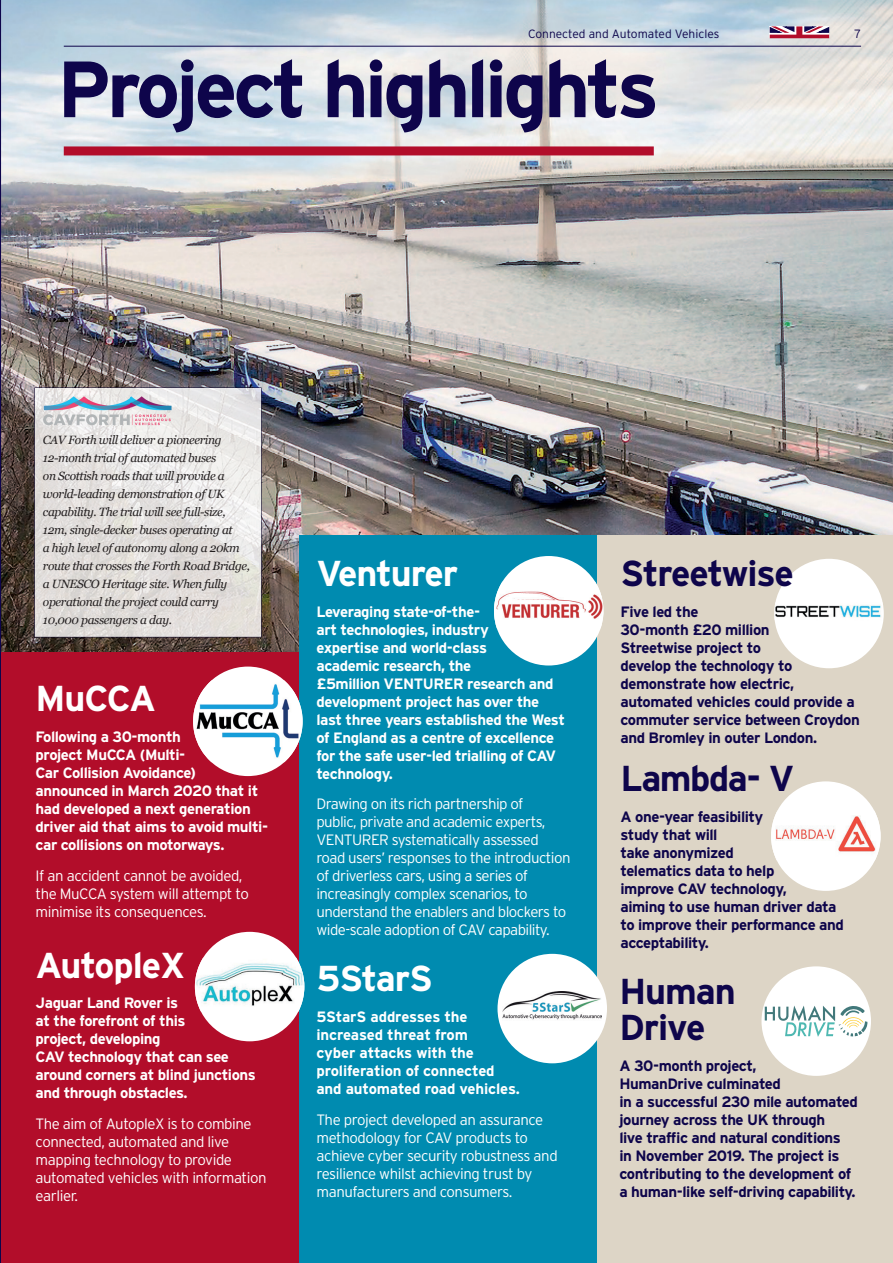
<style>
.page{position:relative;width:893px;height:1263px;background:#fff}
.page>*{position:absolute;margin:0;border:0;box-sizing:border-box;transform-origin:0 0}
.t1{font:700 79.5px "Interstate";letter-spacing:-.05em;color:#0e054b}
.t2{font:700 36px/36px "Interstate";letter-spacing:-.035em;color:#0e054b}
.t3{font:700 36px "Interstate";letter-spacing:-.03em;color:#fff}
.t4{font:300 15px/18px "Interstate";letter-spacing:-.035em;color:#fff}
.t5{font:700 15px/18px "Interstate";letter-spacing:-.03em;color:#fff}
.t6{font:700 15px/18px "Interstate";letter-spacing:-.03em;color:#0e054b}
.t7{font:700 15px/18px "Interstate";letter-spacing:-.01em;color:#fff}
.t8{font:italic 12px/18px "Georgia";letter-spacing:-.03em;color:#231f20}
.t9{font:300 12px "Interstate";color:#0e054b}
</style>
<div class="page">
<img style="left:1px;top:0;width:892px;height:653px">
<div style="left:1px;top:653px;width:298px;height:610px;background:#b20d2a"></div>
<div style="left:597px;top:535px;width:296px;height:728px;background:#ddd5c6"></div>
<div style="left:299px;top:536px;width:298px;height:727px;background:#008bb0"></div>
<svg style="left:193px;top:666px;width:110px;height:110px;background:#d4dee4"></svg>
<img style="left:193px;top:681px;width:18px;height:40px">
<div style="left:195px;top:932px;width:109px;height:109px;background:#fff;border-radius:50%"></div>
<img style="left:195px;top:958px;width:109px;height:54px">
<div style="left:494px;top:556px;width:109px;height:109px;background:#fff;border-radius:50%"></div>
<img style="left:494px;top:582px;width:109px;height:46px">
<div style="left:761px;top:966px;width:110px;height:110px;background:#fff;border-radius:50%"></div>
<svg style="left:765px;top:1005px;width:103px;height:32px"></svg>
<div style="left:771px;top:781px;width:110px;height:110px;background:#fff;border-radius:50%"></div>
<img style="left:771px;top:810px;width:110px;height:50px">
<div style="left:497px;top:954px;width:110px;height:109px;background:#fff;border-radius:50%"></div>
<img style="left:503px;top:992px;width:98px;height:28px">
<div style="left:774px;top:559px;width:110px;height:109px;background:#fff;border-radius:50%"></div>
<img style="left:774px;top:602px;width:107px;height:18px">
<div style="left:64px;top:146px;width:590px;height:9px;background:#b20d2a"></div>
<hr style="left:64px;top:46px;width:797px;height:1px;background:#0e054b">
<svg style="left:769px;top:26px;width:61px;height:12px"></svg>
<img style="left:34px;top:388px;width:227px;height:249px">
<img style="left:44px;top:396px;width:130px;height:30px">
<p class="t9" style="left:528px;top:27px;width:193px">Connected and Automated Vehicles</p>
<p class="t9" style="left:854px;top:27px;width:8px">7</p>
<h1 class="t1" style="left:57px;top:45px;width:604px">Project highlights</h1>
<p class="t8" style="left:43px;top:430px;width:209px">CAV Forth will deliver a pioneering 12-month trial of automated buses<br>on Scottish roads that will provide a world-leading demonstration of UK capability. The trial will see full-size, 12m, single-decker buses operating at<br>a high level of autonomy along a 20km route that crosses the Forth Road Bridge, a UNESCO Heritage site. When fully operational the project could carry 10,000 passengers a day.</p>
<h2 class="t3" style="left:36px;top:678px;width:122px">MuCCA</h2>
<p class="t5" style="left:36px;top:728px;width:234px">Following a 30-month<br>project MuCCA (Multi-<br>Car Collision Avoidance) announced in March 2020 that it had developed a next generation driver aid that aims to avoid multi&shy;car collisions on motorways.</p>
<p class="t4" style="left:36px;top:866px;width:215px">If an accident cannot be avoided, the MuCCA system will attempt to minimise its consequences.</p>
<h2 class="t3" style="left:36px;top:945px;width:151px">AutopleX</h2>
<p class="t5" style="left:36px;top:994px;width:222px">Jaguar Land Rover is<br>at the forefront of this<br>project, developing<br>CAV technology that can see around corners at blind junctions and through obstacles.</p>
<p class="t4" style="left:36px;top:1115px;width:233px">The aim of AutopleX is to combine connected, automated and live mapping technology to provide automated vehicles with information earlier.</p>
<h2 class="t3" style="left:316px;top:553px;width:143px">Venturer</h2>
<p class="t5" style="left:316px;top:602px;width:250px">Leveraging state-of-the-<br>art technologies, industry<br>expertise and world-class<br>academic research, the<br>£5million VENTURER research and development project has over the last three years established the West of England as a centre of excellence for the safe user-led trialling of CAV technology.</p>
<p class="t4" style="left:316px;top:795px;width:256px">Drawing on its rich partnership of<br>public, private and academic experts, VENTURER systematically assessed road users’ responses to the introduction of driverless cars, using a series of increasingly complex scenarios, to understand the enablers and blockers to wide-scale adoption of CAV capability.</p>
<h2 class="t3" style="left:316px;top:958px;width:118px">5StarS</h2>
<p class="t7" style="left:316px;top:1007px;width:205px">5StarS addresses the increased threat from<br>cyber attacks with the proliferation of connected and automated road vehicles.</p>
<p class="t4" style="left:316px;top:1110px;width:243px">The project developed an assurance methodology for CAV products to achieve cyber security robustness and resilience whilst achieving trust by manufacturers and consumers.</p>
<h2 class="t2" style="left:620px;top:555px;width:175px">Streetwise</h2>
<p class="t6" style="left:620px;top:602px;width:241px">Five led the<br>30-month £20 million<br>Streetwise project to<br>develop the technology to demonstrate how electric, automated vehicles could provide a commuter service between Croydon and Bromley in outer London.</p>
<h2 class="t2" style="left:620px;top:760px;width:176px">Lambda- V</h2>
<p class="t6" style="left:620px;top:808px;width:225px">A one-year feasibility<br>study that will<br>take anonymized<br>telematics data to help<br>improve CAV technology,<br>aiming to use human driver data to improve their performance and acceptability.</p>
<h2 class="t2" style="left:619px;top:973px;width:118px">Human<br>Drive</h2>
<p class="t6" style="left:619px;top:1056px;width:240px">A 30-month project,<br>HumanDrive culminated<br>in a successful 230 mile automated journey across the UK through<br>live traffic and natural conditions<br>in November 2019. The project is contributing to the development of a human-like self-driving capability.</p>
</div>
